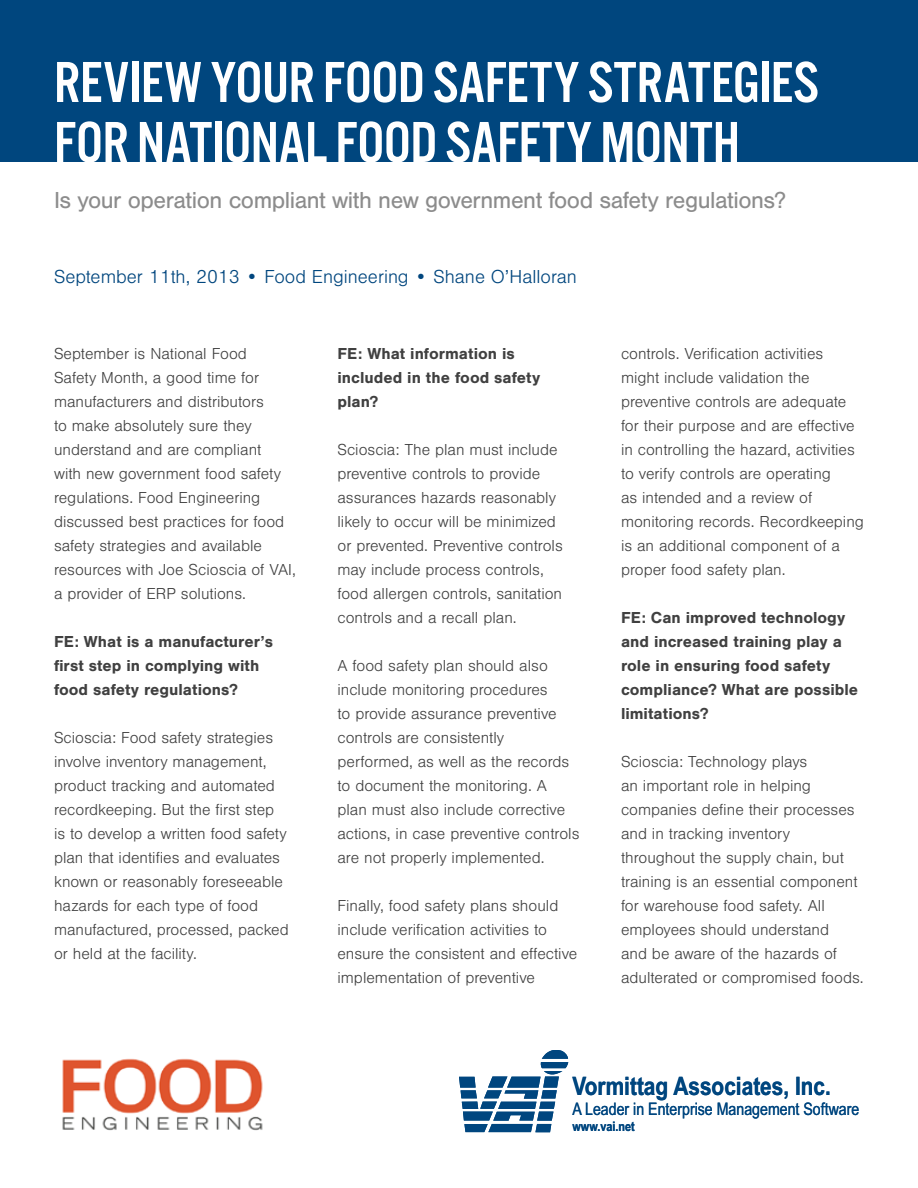
<style>
.page{position:relative;width:918px;height:1188px;background:#fff}
.page>*{position:absolute;margin:0;border:0;box-sizing:border-box;transform-origin:0 0}
.t1{font:60px/60px "Alternate Got No 3 D";letter-spacing:-.01em;color:#fff}
.t2{font:700 25.5px "Arial Narrow";color:#00467f}
.t3{font:24px "Nimbus San";letter-spacing:-.02em;color:#8c8c8c}
.t4{font:300 19.5px "Nimbus San";color:#00467e}
.t5{font:17.25px "Arial Narrow";color:#00467f}
.t6{font:300 16.5px/24px "Nimbus San";color:#404040}
.t7{font:700 16.5px/24px "Nimbus San";color:#404040}
.t8{font:700 13.2px "Arial Narrow";color:#00467f}
</style>
<div class="page">
<div style="left:0;top:0;width:918px;height:161px;background:#00467e"></div>
<svg style="left:459px;top:1051px;width:109px;height:81px"></svg>
<img style="left:62px;top:1058px;width:201px;height:73px">
<h1 class="t1" style="left:54px;top:54px;width:766px">REVIEW YOUR FOOD SAFETY STRATEGIES<br>FOR NATIONAL FOOD SAFETY MONTH</h1>
<h3 class="t3" style="left:54px;top:186px;width:734px">Is your operation compliant with new government food safety regulations?</h3>
<p class="t4" style="left:54px;top:267px;width:524px">September 11th, 2013 • Food Engineering • Shane O’Halloran</p>
<p class="t6" style="left:54px;top:342px;width:244px">September is National Food<br>Safety Month, a good time for manufacturers and distributors<br>to make absolutely sure they understand and are compliant<br>with new government food safety regulations. Food Engineering discussed best practices for food safety strategies and available resources with Joe Scioscia of VAI, a provider of ERP solutions.</p>
<p class="t7" style="left:54px;top:630px;width:221px">FE: What is a manufacturer’s first step in complying with food safety regulations?</p>
<p class="t6" style="left:54px;top:726px;width:236px">Scioscia: Food safety strategies involve inventory management, product tracking and automated recordkeeping. But the first step is to develop a written food safety plan that identifies and evaluates known or reasonably foreseeable hazards for each type of food manufactured, processed, packed or held at the facility.</p>
<p class="t7" style="left:338px;top:342px;width:204px">FE: What information is included in the food safety plan?</p>
<p class="t6" style="left:338px;top:438px;width:227px">Scioscia: The plan must include preventive controls to provide assurances hazards reasonably likely to occur will be minimized or prevented. Preventive controls may include process controls, food allergen controls, sanitation controls and a recall plan.</p>
<p class="t6" style="left:338px;top:654px;width:244px">A food safety plan should also include monitoring procedures<br>to provide assurance preventive controls are consistently performed, as well as the records to document the monitoring. A plan must also include corrective actions, in case preventive controls are not properly implemented.</p>
<p class="t6" style="left:338px;top:894px;width:241px">Finally, food safety plans should include verification activities to ensure the consistent and effective implementation of preventive</p>
<p class="t6" style="left:621px;top:342px;width:244px">controls. Verification activities might include validation the preventive controls are adequate for their purpose and are effective in controlling the hazard, activities to verify controls are operating<br>as intended and a review of monitoring records. Recordkeeping is an additional component of a proper food safety plan.</p>
<p class="t7" style="left:621px;top:606px;width:239px">FE: Can improved technology and increased training play a role in ensuring food safety compliance? What are possible limitations?</p>
<p class="t6" style="left:621px;top:750px;width:244px">Scioscia: Technology plays<br>an important role in helping companies define their processes and in tracking inventory throughout the supply chain, but training is an essential component for warehouse food safety. All employees should understand<br>and be aware of the hazards of adulterated or compromised foods.</p>
<h2 class="t2" style="left:573px;top:1071px;width:260px">Vormittag Associates, Inc.</h2>
<p class="t5" style="left:573px;top:1097px;width:288px">A Leader in Enterprise Management Software</p>
<p class="t8" style="left:573px;top:1119px;width:64px">www.vai.net</p>
</div>
